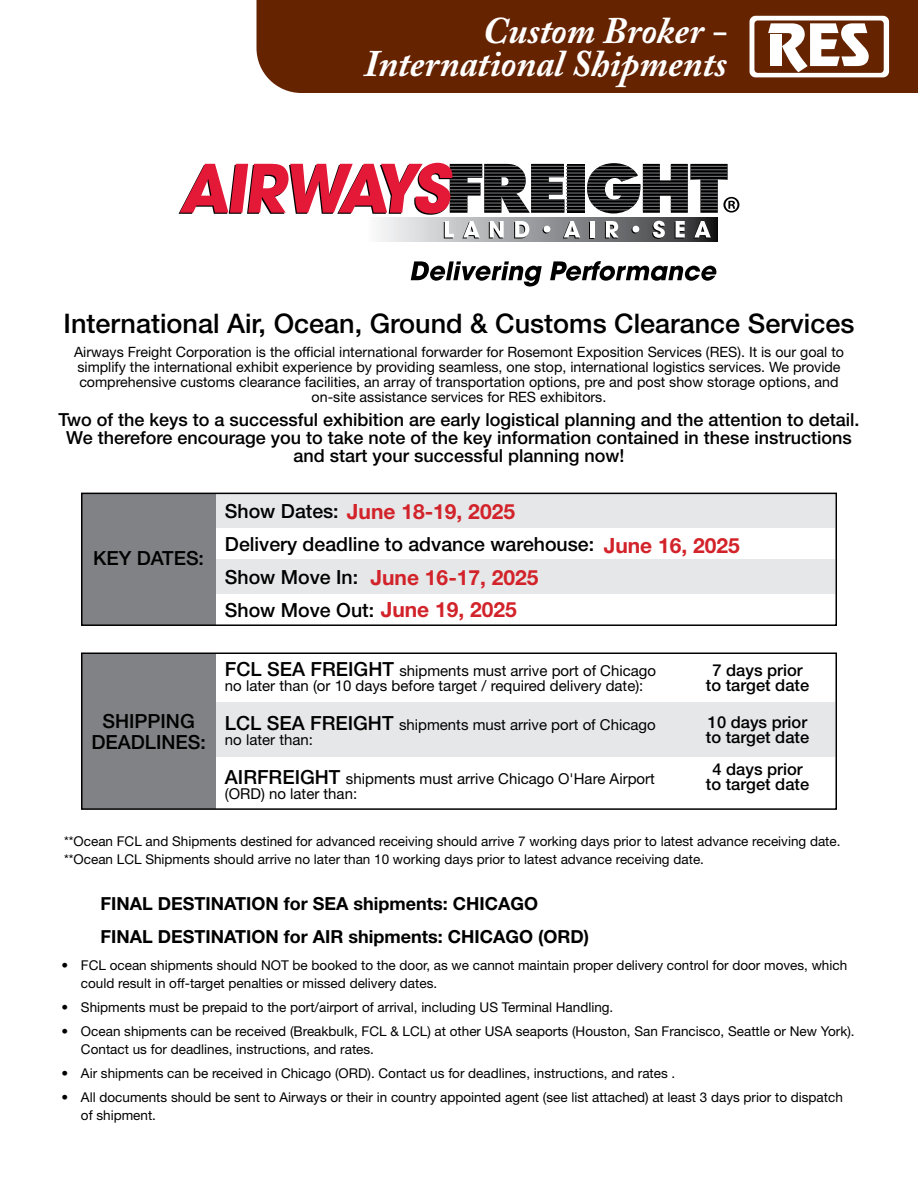
<style>
.page{position:relative;width:918px;height:1188px;background:#fff}
.page>*{position:absolute;margin:0;border:0;box-sizing:border-box;transform-origin:0 0}
.t1{font:italic 700 37.35px/32.8px "Adobe Caslon Pro";color:#fff;text-align:right}
.t2{font:500 27px "Helvetica Neue LT Std";color:#000}
.t3{font:700 21px "Helvetica Neue LT Std";color:#d2232a}
.t4{font:500 19.5px/33px "Helvetica Neue LT Std";color:#000}
.t5{font:500 18px/18px "Helvetica Neue LT Std";color:#000;text-align:center}
.t6{font:700 18px/33px "Helvetica Neue LT Std";color:#000}
.t7{font:500 16.5px/15px "Helvetica Neue LT Std";color:#000;text-align:center}
.t8{font:15px/15px "Helvetica Neue LT Std";color:#000}
.t9{font:14.25px/15px "Helvetica Neue LT Std";color:#000;text-align:center}
.t10{font:13.5px/18px "Helvetica Neue LT Std";color:#000}
.s1{font-weight:500;font-size:19.5px;color:#000}
.s2{font-weight:700;font-size:21px;color:#d2232a}
.s3{font-weight:500;font-size:19.5px}
</style>
<div class="page">
<div style="left:216px;top:494px;width:619px;height:34px;background:#e6e7e8"></div>
<div style="left:216px;top:702px;width:619px;height:55px;background:#e6e7e8"></div>
<div style="left:216px;top:559px;width:619px;height:35px;background:#e6e7e8"></div>
<div style="left:81px;top:494px;width:135px;height:131px;background:#808285"></div>
<div style="left:81px;top:654px;width:135px;height:155px;background:#808285"></div>
<div style="left:81px;top:493px;width:756px;height:133px;border:2px solid #000"></div>
<div style="left:81px;top:653px;width:756px;height:157px;border:2px solid #000"></div>
<svg style="left:379px;top:218px;width:339px;height:23px;background:#959799"></svg>
<hr style="left:589px;top:222px;width:4px;height:16px;background:#000">
<svg style="left:444px;top:221px;width:10px;height:17px"></svg>
<svg style="left:462px;top:221px;width:18px;height:17px"></svg>
<svg style="left:489px;top:221px;width:15px;height:17px"></svg>
<svg style="left:514px;top:221px;width:15px;height:17px"></svg>
<div style="left:544px;top:226px;width:6px;height:7px;background:#fff;border-radius:50%"></div>
<svg style="left:563px;top:221px;width:17px;height:17px"></svg>
<hr style="left:590px;top:221px;width:4px;height:17px;background:#fff">
<svg style="left:605px;top:221px;width:14px;height:17px"></svg>
<div style="left:632px;top:226px;width:7px;height:7px;background:#fff;border-radius:50%"></div>
<svg style="left:652px;top:221px;width:13px;height:18px"></svg>
<svg style="left:675px;top:221px;width:10px;height:17px"></svg>
<svg style="left:693px;top:221px;width:18px;height:17px"></svg>
<svg style="left:411px;top:261px;width:131px;height:26px"></svg>
<svg style="left:550px;top:261px;width:167px;height:20px"></svg>
<svg style="left:179px;top:163px;width:560px;height:52px"></svg>
<div style="left:256px;top:0;width:662px;height:93px;background:#652300"></div>
<svg style="left:750px;top:16px;width:139px;height:61px"></svg>
<div style="left:770px;top:34px;width:12px;height:32px;background:#fff"></div>
<h1 class="t1" style="left:364px;top:14px;width:364px">Custom Broker -<br>International Shipments</h1>
<h2 class="t2" style="left:64px;top:307px;width:792px">International Air, Ocean, Ground &amp; Customs Clearance Services</h2>
<p class="t9" style="left:74px;top:344px;width:771px">Airways Freight Corporation is the official international forwarder for Rosemont Exposition Services (RES). It is our goal to simplify the international exhibit experience by providing seamless, one stop, international logistics services. We provide comprehensive customs clearance facilities, an array of transportation options, pre and post show storage options, and on-site assistance services for RES exhibitors.</p>
<h3 class="t5" style="left:58px;top:410px;width:803px">Two of the keys to a successful exhibition are early logistical planning and the attention to detail.<br>We therefore encourage you to take note of the key information contained in these instructions and start your successful planning now!</h3>
<h3 class="t4" style="left:93px;top:541px;width:112px">KEY DATES:</h3>
<h3 class="t4" style="left:91px;top:710px;width:116px;line-height:21px;text-align:center">SHIPPING<br>DEADLINES:</h3>
<h3 class="t3" style="left:225px;top:498px;width:292px"><span class="s1">Show Dates:</span> June 18-19, 2025</h3>
<h3 class="t4" style="left:225px;top:527px;width:371px">Delivery deadline to advance warehouse:<br>Show Move In:<br>Show Move Out: <span class="s2">June 19, 2025</span></h3>
<h3 class="t3" style="left:371px;top:564px;width:170px">June 16-17, 2025</h3>
<h3 class="t3" style="left:604px;top:532px;width:138px">June 16, 2025</h3>
<p class="t8" style="left:225px;top:663px;width:433px"><span class="s3">FCL SEA FREIGHT</span> shipments must arrive port of Chicago no later than (or 10 days before target / required delivery date):</p>
<p class="t8" style="left:225px;top:717px;width:432px"><span class="s3">LCL SEA FREIGHT</span> shipments must arrive port of Chicago no later than:</p>
<p class="t8" style="left:225px;top:771px;width:431px"><span class="s3">AIRFREIGHT</span> shipments must arrive Chicago O'Hare Airport (ORD) no later than:</p>
<p class="t7" style="left:706px;top:662px;width:105px">7 days prior to target date</p>
<p class="t7" style="left:706px;top:714px;width:105px;text-align:left">10 days prior to target date</p>
<p class="t7" style="left:706px;top:761px;width:105px">4 days prior to target date</p>
<p class="t10" style="left:64px;top:832px;width:778px">**Ocean FCL and Shipments destined for advanced receiving should arrive 7 working days prior to latest advance receiving date. **Ocean LCL Shipments should arrive no later than 10 working days prior to latest advance receiving date.</p>
<h3 class="t6" style="left:101px;top:887px;width:490px">FINAL DESTINATION for SEA shipments: CHICAGO<br>FINAL DESTINATION for AIR shipments: CHICAGO (ORD)</h3>
<p class="t10" style="left:81px;top:956px;width:768px;text-indent:-19px">• FCL ocean shipments should NOT be booked to the door, as we cannot maintain proper delivery control for door moves, which could result in off-target penalties or missed delivery dates.</p>
<p class="t10" style="left:62px;top:998px;width:553px">• Shipments must be prepaid to the port/airport of arrival, including US Terminal Handling.</p>
<p class="t10" style="left:81px;top:1022px;width:775px;text-indent:-19px">• Ocean shipments can be received (Breakbulk, FCL &amp; LCL) at other USA seaports (Houston, San Francisco, Seattle or New York).<br>Contact us for deadlines, instructions, and rates.</p>
<p class="t10" style="left:62px;top:1064px;width:615px">• Air shipments can be received in Chicago (ORD). Contact us for deadlines, instructions, and rates .</p>
<p class="t10" style="left:81px;top:1088px;width:763px;text-indent:-19px">• All documents should be sent to Airways or their in country appointed agent (see list attached) at least 3 days prior to dispatch of shipment.</p>
</div>
